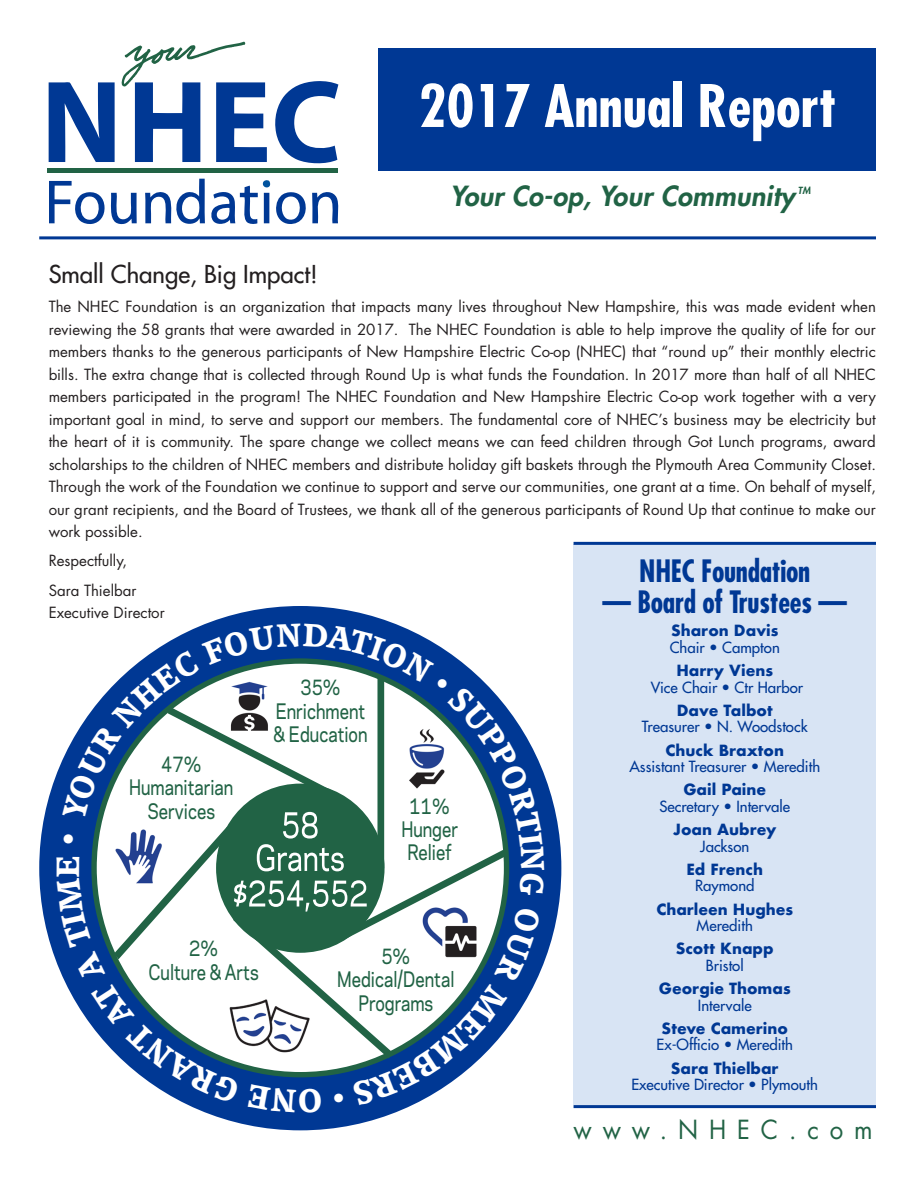
<style>
.page{position:relative;width:918px;height:1188px;background:#fff}
.page>*{position:absolute;margin:0;border:0;box-sizing:border-box;transform-origin:0 0}
.t1{font:700 condensed 57px "Futura";color:#fff}
.t2{font:31.2px "Acclamation";color:#fff}
.t3{font:700 condensed 30px "Futura";letter-spacing:-.01em;color:#003894;scale:.95 1}
.t4{font:italic 800 27px "Futura";letter-spacing:.01em;color:#216345}
.t5{font:25.65px "Futura";letter-spacing:.45em;color:#216345;scale:.94 1}
.t6{font:24px "Futura";color:#231f20}
.t7{font:500 20.1px/23.4px "Galaxie Polaris";color:#216345;text-align:center;scale:.8 1}
.t8{font:15px/22.5px "Futura";color:#231f20;text-align:justify}
.t9{font:15px/16.5px "Futura";color:#003894;text-align:center}
.t10{font:700 15px/16.5px "Futura";color:#003894;text-align:center}
.t11{font:italic 800 9.6px "Futura";color:#216345}
.s1{font-weight:700}
.s2{font-weight:400}
</style>
<div class="page">
<div style="left:574px;top:544px;width:302px;height:561px;background:#d8e4f4"></div>
<hr style="left:574px;top:1105px;width:302px;height:3px;background:#003894">
<div style="left:48px;top:168px;width:290px;height:5px;background:#216345"></div>
<svg style="left:275px;top:81px;width:63px;height:83px"></svg>
<svg style="left:49px;top:82px;width:66px;height:80px"></svg>
<svg style="left:49px;top:181px;width:88px;height:44px"></svg>
<svg style="left:276px;top:192px;width:63px;height:32px"></svg>
<svg style="left:145px;top:179px;width:125px;height:45px"></svg>
<svg style="left:121px;top:42px;width:146px;height:120px"></svg>
<div style="left:379px;top:48px;width:497px;height:123px;background:#003894"></div>
<hr style="left:39px;top:236px;width:837px;height:3px;background:#003894">
<div style="left:39px;top:606px;width:522px;height:524px;background:#003894;border-radius:50%"></div>
<hr style="left:574px;top:542px;width:302px;height:3px;background:#003894">
<svg style="left:57px;top:624px;width:489px;height:489px"></svg>
<p class="t1" style="left:419px;top:69px;width:419px">2017 Annual Report</p>
<p class="t4" style="left:450px;top:178px;width:346px">Your Co-op, Your Community</p>
<p class="t11" style="left:798px;top:184px;width:14px">TM</p>
<p class="t6" style="left:49px;top:258px;width:271px">Small Change, Big Impact!</p>
<p class="t8" style="left:49px;top:295px;width:829px">The NHEC Foundation is an organization that impacts many lives throughout New Hampshire, this was made evident when reviewing the 58 grants that were awarded in 2017. The NHEC Foundation is able to help improve the quality of life for our members thanks to the generous participants of New Hampshire Electric Co-op (NHEC) that “round up” their monthly electric bills. The extra change that is collected through Round Up is what funds the Foundation. In 2017 more than half of all NHEC members participated in the program! The NHEC Foundation and New Hampshire Electric Co-op work together with a very important goal in mind, to serve and support our members. The fundamental core of NHEC’s business may be electricity but the heart of it is community. The spare change we collect means we can feed children through Got Lunch programs, award scholarships to the children of NHEC members and distribute holiday gift baskets through the Plymouth Area Community Closet.<br>Through the work of the Foundation we continue to support and serve our communities, one grant at a time. On behalf of myself, our grant recipients, and the Board of Trustees, we thank all of the generous participants of Round Up that continue to make our work possible.</p>
<p class="t8" style="left:49px;top:550px;width:80px">Respectfully,</p>
<p class="t8" style="left:49px;top:579px;width:118px">Sara Thielbar<br>Executive Director</p>
<p class="t3" style="left:639px;top:551px;width:181px">NHEC Foundation</p>
<p class="t3" style="left:603px;top:583px;width:259px">— Board of Trustees —</p>
<p class="t9" style="left:670px;top:623px;width:112px;text-align:left"><span class="s1">Sharon Davis<br></span>Chair • Campton</p>
<p class="t9" style="left:651px;top:662px;width:154px"><span class="s1">Harry Viens<br></span>Vice Chair • Ctr Harbor</p>
<p class="t9" style="left:642px;top:702px;width:167px"><span class="s1">Dave Talbot<br></span>Treasurer • N. Woodstock</p>
<p class="t9" style="left:629px;top:742px;width:192px"><span class="s1">Chuck Braxton<br></span>Assistant Treasurer • Meredith</p>
<p class="t9" style="left:659px;top:782px;width:132px"><span class="s1">Gail Paine<br></span>Secretary • Intervale</p>
<p class="t10" style="left:673px;top:821px;width:105px">Joan Aubrey<br><span class="s2">Jackson</span></p>
<p class="t10" style="left:686px;top:861px;width:78px">Ed French<br><span class="s2">Raymond</span></p>
<p class="t10" style="left:656px;top:901px;width:138px">Charleen Hughes<br><span class="s2">Meredith</span></p>
<p class="t10" style="left:676px;top:941px;width:99px">Scott Knapp<br><span class="s2">Bristol</span></p>
<p class="t10" style="left:659px;top:980px;width:133px">Georgie Thomas<br><span class="s2">Intervale</span></p>
<p class="t9" style="left:657px;top:1020px;width:138px"><span class="s1">Steve Camerino<br></span>Ex-Officio • Meredith</p>
<p class="t9" style="left:632px;top:1060px;width:188px"><span class="s1">Sara Thielbar<br></span>Executive Director • Plymouth</p>
<p class="t7" style="left:273px;top:675px;width:119px">35%<br>Enrichment &amp; Education</p>
<p class="t7" style="left:129px;top:751px;width:132px">47%<br>Humanitarian<br>Services</p>
<p class="t7" style="left:401px;top:793px;width:72px">11%<br>Hunger<br>Relief</p>
<p class="t2" style="left:50px;top:877px;width:23px;rotate:-90deg">E</p>
<p class="t7" style="left:148px;top:936px;width:139px">2%<br>Culture &amp; Arts</p>
<p class="t7" style="left:337px;top:943px;width:148px">5%<br>Medical/Dental<br>Programs</p>
<p class="t5" style="left:574px;top:1112px;width:320px">www.NHEC.com</p>
</div>
